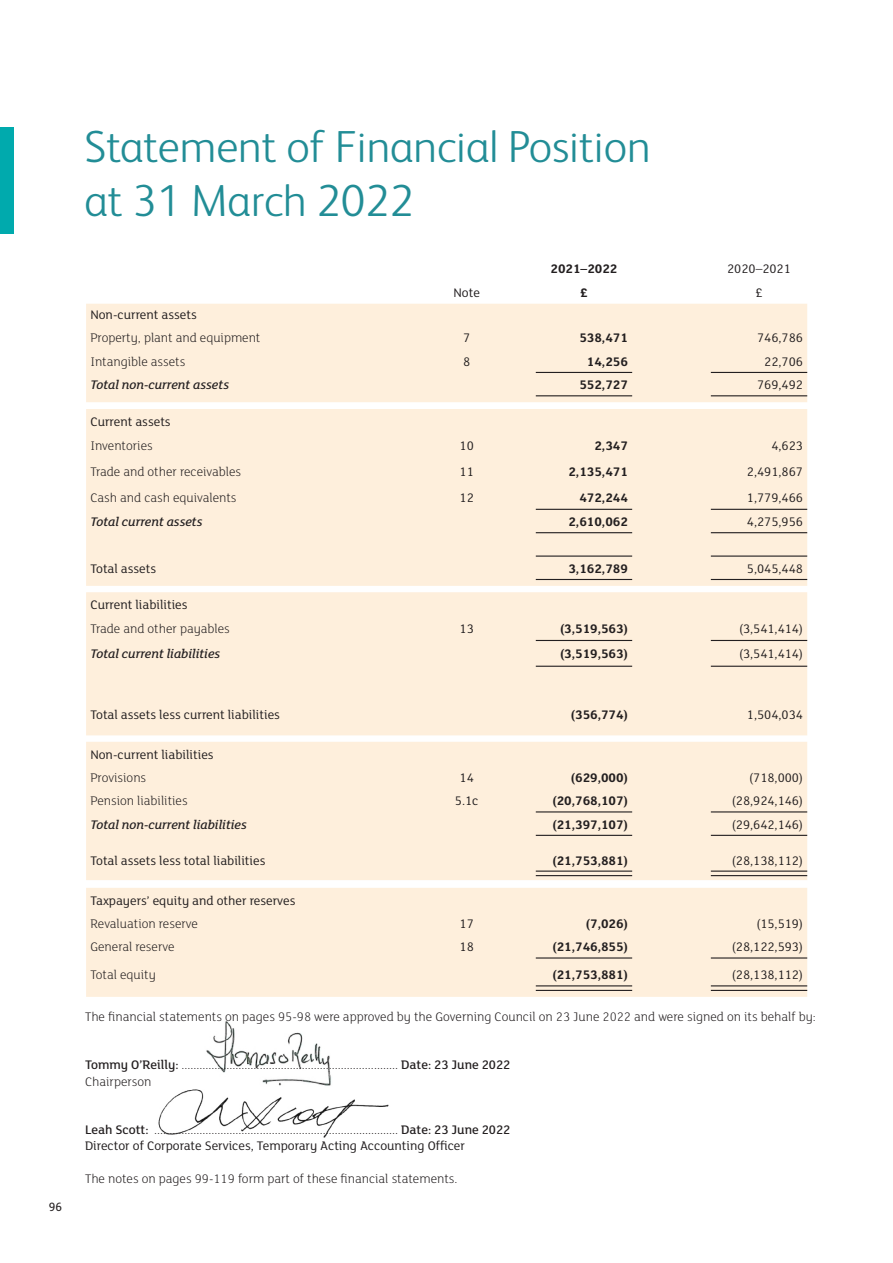
<style>
.page{position:relative;width:893px;height:1263px;background:#fff}
.page>*{position:absolute;margin:0;border:0;box-sizing:border-box;transform-origin:0 0}
.Remuneration_Report{font:300 45px "FS Albert";color:#228d96}
.p-bullets{font:300 13.5px "FS Lola";color:#231f20}
.p-bullets-2{font:13.5px "FS Lola";color:#231f20}
.p-bullets-3{font:700 13.5px "FS Lola";color:#231f20}
.p-bullets-4{font:italic 500 13.5px "FS Lola";color:#231f20}
.BODY_TABBS{font:700 13.5px "FS Lola";color:#231f20}
.BODY_TABBS-2{font:13.5px "FS Lola";color:#231f20}
.t1{font:12px "FS Albert";color:#231f20}
.s1{font-weight:500}
</style>
<div class="page">
<div style="left:0;top:128px;width:14px;height:106px;background:#00aaad"></div>
<img style="left:158px;top:1089px;width:231px;height:49px">
<img style="left:206px;top:1021px;width:125px;height:65px">
<div style="left:86px;top:304px;width:721px;height:693px;background:#feefdc"></div>
<hr style="left:536px;top:372px;width:96px;height:1px;background:#231f20">
<hr style="left:711px;top:372px;width:96px;height:1px;background:#231f20">
<hr style="left:536px;top:509px;width:96px;height:1px;background:#231f20">
<hr style="left:711px;top:509px;width:96px;height:1px;background:#231f20">
<hr style="left:536px;top:666px;width:96px;height:1px;background:#231f20">
<hr style="left:711px;top:666px;width:96px;height:1px;background:#231f20">
<hr style="left:536px;top:395px;width:96px;height:1px;background:#231f20">
<hr style="left:711px;top:395px;width:96px;height:1px;background:#231f20">
<hr style="left:536px;top:532px;width:96px;height:1px;background:#231f20">
<hr style="left:711px;top:532px;width:96px;height:1px;background:#231f20">
<hr style="left:536px;top:555px;width:96px;height:2px;background:#231f20">
<hr style="left:711px;top:555px;width:96px;height:2px;background:#231f20">
<hr style="left:536px;top:579px;width:96px;height:1px;background:#231f20">
<hr style="left:711px;top:579px;width:96px;height:1px;background:#231f20">
<hr style="left:536px;top:640px;width:96px;height:1px;background:#231f20">
<hr style="left:711px;top:640px;width:96px;height:1px;background:#231f20">
<hr style="left:536px;top:811px;width:96px;height:1px;background:#231f20">
<hr style="left:711px;top:811px;width:96px;height:1px;background:#231f20">
<hr style="left:536px;top:835px;width:96px;height:1px;background:#231f20">
<hr style="left:711px;top:835px;width:96px;height:1px;background:#231f20">
<hr style="left:536px;top:870px;width:96px;height:2px;background:#231f20">
<hr style="left:711px;top:870px;width:96px;height:2px;background:#231f20">
<hr style="left:536px;top:875px;width:96px;height:1px;background:#231f20">
<hr style="left:711px;top:875px;width:96px;height:1px;background:#231f20">
<hr style="left:536px;top:957px;width:96px;height:1px;background:#231f20">
<hr style="left:711px;top:957px;width:96px;height:1px;background:#231f20">
<hr style="left:536px;top:985px;width:96px;height:1px;background:#231f20">
<hr style="left:711px;top:985px;width:96px;height:1px;background:#231f20">
<hr style="left:536px;top:990px;width:96px;height:1px;background:#231f20">
<hr style="left:711px;top:990px;width:96px;height:1px;background:#231f20">
<p class="t1" style="left:49px;top:1198px;width:15px">96</p>
<p class="Remuneration_Report" style="left:85px;top:117px;width:568px">Statement of Financial Position</p>
<p class="Remuneration_Report" style="left:85px;top:171px;width:331px">at 31 March 2022</p>
<p class="BODY_TABBS" style="left:550px;top:259px;width:69px">2021–2022</p>
<p class="BODY_TABBS-2" style="left:727px;top:260px;width:65px">2020–2021</p>
<p class="p-bullets-2" style="left:453px;top:284px;width:28px">Note</p>
<p class="p-bullets-3" style="left:580px;top:284px;width:9px">£</p>
<p class="p-bullets-2" style="left:755px;top:284px;width:9px">£</p>
<p class="p-bullets-2" style="left:90px;top:306px;width:108px">Non-current assets</p>
<p class="p-bullets" style="left:90px;top:329px;width:172px">Property, plant and equipment</p>
<p class="p-bullets-2" style="left:463px;top:329px;width:9px">7</p>
<p class="p-bullets-3" style="left:579px;top:328px;width:50px">538,471</p>
<p class="p-bullets-2" style="left:757px;top:329px;width:47px">746,786</p>
<p class="p-bullets" style="left:90px;top:353px;width:97px">Intangible assets</p>
<p class="p-bullets-2" style="left:463px;top:353px;width:9px">8</p>
<p class="p-bullets-3" style="left:587px;top:352px;width:43px">14,256</p>
<p class="p-bullets-2" style="left:764px;top:353px;width:40px">22,706</p>
<p class="p-bullets-4" style="left:90px;top:376px;width:140px">Total non-current assets</p>
<p class="p-bullets-3" style="left:579px;top:375px;width:50px">552,727</p>
<p class="p-bullets-2" style="left:757px;top:376px;width:47px">769,492</p>
<p class="p-bullets-2" style="left:90px;top:412px;width:82px">Current assets</p>
<p class="p-bullets" style="left:90px;top:437px;width:64px">Inventories</p>
<p class="p-bullets-2" style="left:460px;top:437px;width:16px">10</p>
<p class="p-bullets-3" style="left:594px;top:436px;width:35px">2,347</p>
<p class="p-bullets-2" style="left:771px;top:437px;width:33px">4,623</p>
<p class="p-bullets" style="left:90px;top:463px;width:152px">Trade and other receivables</p>
<p class="p-bullets-2" style="left:460px;top:462px;width:16px">11</p>
<p class="p-bullets-3" style="left:568px;top:462px;width:61px">2,135,471</p>
<p class="p-bullets-2" style="left:747px;top:462px;width:58px">2,491,867</p>
<p class="p-bullets" style="left:90px;top:488px;width:148px">Cash and cash equivalents</p>
<p class="p-bullets-2" style="left:460px;top:488px;width:16px">12</p>
<p class="p-bullets-3" style="left:579px;top:488px;width:50px">472,244</p>
<p class="p-bullets-2" style="left:747px;top:488px;width:58px">1,779,466</p>
<p class="p-bullets-4" style="left:90px;top:513px;width:114px">Total current assets</p>
<p class="p-bullets-3" style="left:568px;top:512px;width:61px">2,610,062</p>
<p class="p-bullets-2" style="left:747px;top:513px;width:58px">4,275,956</p>
<p class="p-bullets-2" style="left:90px;top:560px;width:67px">Total assets</p>
<p class="p-bullets-3" style="left:568px;top:559px;width:61px">3,162,789</p>
<p class="p-bullets-2" style="left:747px;top:560px;width:58px">5,045,448</p>
<p class="p-bullets-2" style="left:90px;top:595px;width:99px">Current liabilities</p>
<p class="p-bullets" style="left:90px;top:619px;width:141px">Trade and other payables</p>
<p class="p-bullets-2" style="left:460px;top:619px;width:16px">13</p>
<p class="p-bullets-3" style="left:560px;top:619px;width:69px">(3,519,563)</p>
<p class="p-bullets-2" style="left:739px;top:619px;width:65px">(3,541,414)</p>
<p class="p-bullets-4" style="left:90px;top:645px;width:131px">Total current liabilities</p>
<p class="p-bullets-3" style="left:560px;top:645px;width:69px">(3,519,563)</p>
<p class="p-bullets-2" style="left:739px;top:645px;width:65px">(3,541,414)</p>
<p class="p-bullets-2" style="left:90px;top:705px;width:191px">Total assets less current liabilities</p>
<p class="p-bullets-3" style="left:571px;top:705px;width:58px">(356,774)</p>
<p class="p-bullets-2" style="left:747px;top:705px;width:58px">1,504,034</p>
<p class="p-bullets-2" style="left:90px;top:745px;width:125px">Non-current liabilities</p>
<p class="p-bullets" style="left:90px;top:769px;width:57px">Provisions</p>
<p class="p-bullets-2" style="left:460px;top:769px;width:16px">14</p>
<p class="p-bullets-3" style="left:571px;top:768px;width:58px">(629,000)</p>
<p class="p-bullets-2" style="left:749px;top:769px;width:55px">(718,000)</p>
<p class="p-bullets" style="left:90px;top:792px;width:99px">Pension liabilities</p>
<p class="p-bullets-2" style="left:455px;top:792px;width:25px">5.1c</p>
<p class="p-bullets-3" style="left:552px;top:792px;width:77px">(20,768,107)</p>
<p class="p-bullets-2" style="left:732px;top:792px;width:73px">(28,924,146)</p>
<p class="p-bullets-4" style="left:90px;top:815px;width:158px">Total non-current liabilities</p>
<p class="p-bullets-3" style="left:552px;top:815px;width:77px">(21,397,107)</p>
<p class="p-bullets-2" style="left:732px;top:815px;width:73px">(29,642,146)</p>
<p class="p-bullets-2" style="left:90px;top:851px;width:177px">Total assets less total liabilities</p>
<p class="p-bullets-3" style="left:552px;top:851px;width:77px">(21,753,881)</p>
<p class="p-bullets-2" style="left:732px;top:851px;width:73px">(28,138,112)</p>
<p class="p-bullets-2" style="left:90px;top:891px;width:207px">Taxpayers’ equity and other reserves</p>
<p class="p-bullets" style="left:90px;top:915px;width:109px">Revaluation reserve</p>
<p class="p-bullets-2" style="left:460px;top:915px;width:16px">17</p>
<p class="p-bullets-3" style="left:586px;top:914px;width:43px">(7,026)</p>
<p class="p-bullets-2" style="left:756px;top:915px;width:48px">(15,519)</p>
<p class="p-bullets" style="left:90px;top:938px;width:86px">General reserve</p>
<p class="p-bullets-2" style="left:460px;top:938px;width:16px">18</p>
<p class="p-bullets-3" style="left:552px;top:938px;width:77px">(21,746,855)</p>
<p class="p-bullets-2" style="left:732px;top:938px;width:73px">(28,122,593)</p>
<p class="p-bullets" style="left:90px;top:966px;width:67px">Total equity</p>
<p class="p-bullets-3" style="left:552px;top:965px;width:77px">(21,753,881)</p>
<p class="p-bullets-2" style="left:732px;top:966px;width:73px">(28,138,112)</p>
<p class="p-bullets" style="left:85px;top:1008px;width:732px">The financial statements on pages 95-98 were approved by the Governing Council on 23 June 2022 and were signed on its behalf by:</p>
<p class="p-bullets" style="left:85px;top:1056px;width:427px"><span class="s1">Tommy O’Reilly:</span> ........................................................................ <span class="s1">Date: 23 June 2022</span></p>
<p class="p-bullets" style="left:85px;top:1072px;width:68px">Chairperson</p>
<p class="p-bullets" style="left:85px;top:1121px;width:427px"><span class="s1">Leah Scott:</span> ................................................................................. <span class="s1">Date: 23 June 2022</span></p>
<p class="p-bullets-2" style="left:85px;top:1137px;width:381px">Director of Corporate Services, Temporary Acting Accounting Officer</p>
<p class="p-bullets" style="left:85px;top:1170px;width:374px">The notes on pages 99-119 form part of these financial statements.</p>
</div>
